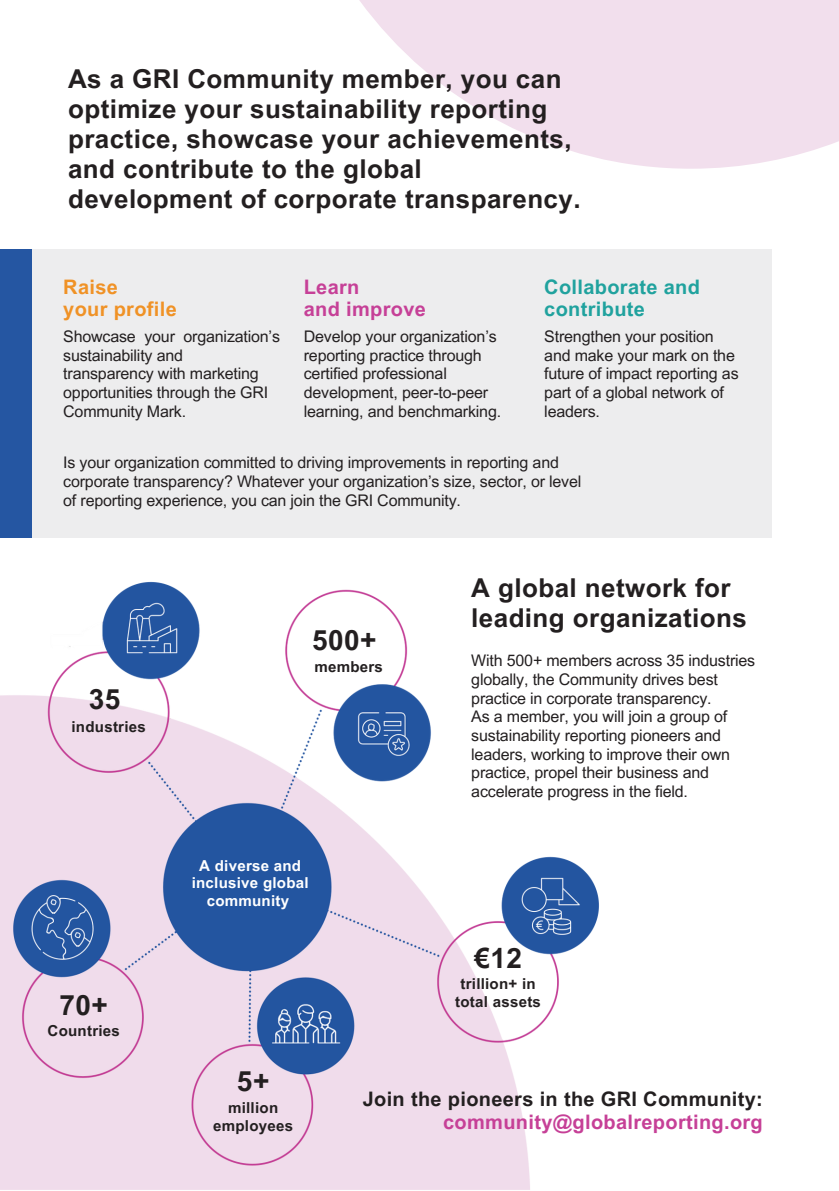
<style>
.page{position:relative;width:839px;height:1191px;background:#fff}
.page>*{position:absolute;margin:0;border:0;box-sizing:border-box;transform-origin:0 0}
.t1{font:700 28px "Arial MT Pro";letter-spacing:.015em;color:#231f20}
.t2{font:700 26px/30px "Arial MT Pro";letter-spacing:.015em;color:#231f20}
.t3{font:700 20px/22.4px "Arial MT Pro";letter-spacing:.015em;color:#231f20;text-align:right}
.t4{font:700 20px/22.4px "Arial MT Pro";letter-spacing:.015em;color:#20a29e}
.t5{font:700 20px/22.4px "Arial MT Pro";letter-spacing:.015em;color:#f09226}
.t6{font:700 20px/22.4px "Arial MT Pro";letter-spacing:.015em;color:#c64097}
.t7{font:16px/18.6px "Arial MT Pro";letter-spacing:-.01em;color:#231f20}
.t8{font:700 15.2px/17.6px "Arial MT Pro";letter-spacing:.015em;color:#231f20;text-align:center}
.t9{font:700 15.2px/17.6px "Arial MT Pro";letter-spacing:.015em;color:#fff;text-align:center}
.s1{color:#c64097}
</style>
<div class="page">
<div style="left:0;top:249px;width:771px;height:289px;background:#ededee"></div>
<div style="left:0;top:249px;width:31px;height:289px;background:#2556a2"></div>
<svg style="left:359px;top:0;width:479px;height:169px;fill:#f2dfed"></svg>
<img style="left:0;top:581px;width:599px;height:609px">
<h1 class="t2" style="left:68px;top:67px;width:514px">As a GRI Community member, you can optimize your sustainability reporting practice, showcase your achievements, and contribute to the global development of corporate transparency.</h1>
<h3 class="t5" style="left:63px;top:278px;width:115px">Raise<br>your profile</h3>
<h1 class="t6" style="left:304px;top:278px;width:124px">Learn<br>and improve</h1>
<p class="t4" style="left:544px;top:278px;width:157px">Collaborate and contribute</p>
<p class="t7" style="left:63px;top:329px;width:218px">Showcase your organization’s sustainability and</p>
<p class="t7" style="left:63px;top:366px;width:206px">transparency with marketing opportunities through the GRI<br>Community Mark.</p>
<h2 class="t7" style="left:544px;top:329px;width:171px">Strengthen your position</h2>
<p class="t7" style="left:544px;top:348px;width:196px">and make your mark on the future of impact reporting as part of a global network of leaders.</p>
<h2 class="t7" style="left:304px;top:329px;width:199px">Develop your organization’s reporting practice through certified professional development, peer-to-peer learning, and benchmarking.</h2>
<p class="t7" style="left:63px;top:455px;width:519px">Is your organization committed to driving improvements in reporting and corporate transparency? Whatever your organization’s size, sector, or level of reporting experience, you can join the GRI Community.</p>
<p class="t1" style="left:89px;top:689px;width:33px">35</p>
<h3 class="t8" style="left:71px;top:720px;width:76px">industries</h3>
<p class="t1" style="left:59px;top:995px;width:50px">70+</p>
<h3 class="t8" style="left:47px;top:1023px;width:74px">Countries</h3>
<h3 class="t1" style="left:312px;top:630px;width:66px">500+</h3>
<h3 class="t8" style="left:314px;top:660px;width:70px">members</h3>
<h3 class="t9" style="left:192px;top:858px;width:118px">A diverse and inclusive global community</h3>
<h2 class="t2" style="left:471px;top:576px;width:277px">A global network for leading organizations</h2>
<p class="t7" style="left:471px;top:653px;width:285px">With 500+ members across 35 industries globally, the Community drives best practice in corporate transparency.</p>
<p class="t7" style="left:471px;top:709px;width:260px">As a member, you will join a group of sustainability reporting pioneers and leaders, working to improve their own practice, propel their business and accelerate progress in the field.</p>
<h1 class="t1" style="left:474px;top:947px;width:49px">€12</h1>
<h1 class="t8" style="left:455px;top:977px;width:87px">trillion+ in total assets</h1>
<h3 class="t1" style="left:237px;top:1071px;width:34px">5+</h3>
<h1 class="t8" style="left:213px;top:1101px;width:81px">million employees</h1>
<p class="t3" style="left:363px;top:1091px;width:401px">Join the pioneers in the GRI Community: <span class="s1">community@globalreporting.org</span></p>
</div>
